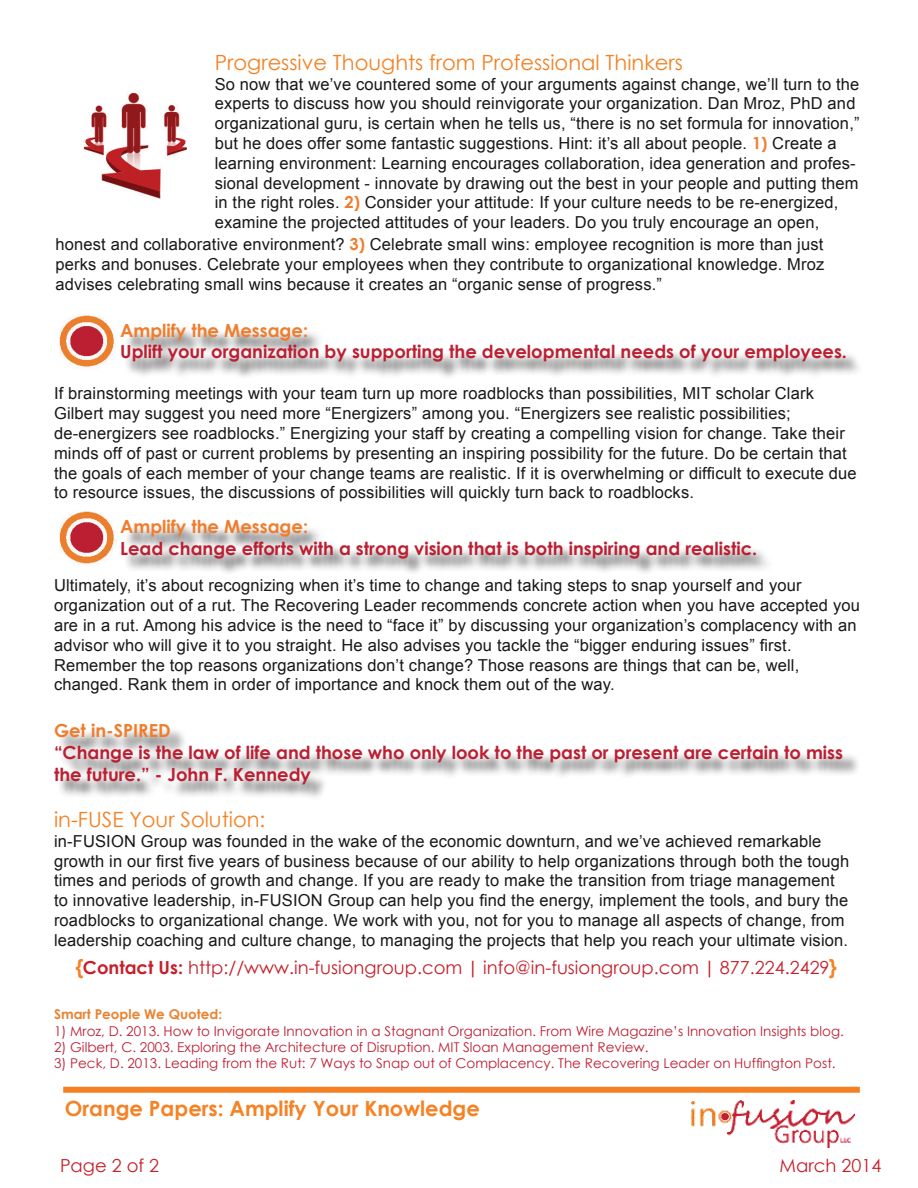
<style>
.page{position:relative;width:918px;height:1188px;background:#fff}
.page>*{position:absolute;margin:0;border:0;box-sizing:border-box;transform-origin:0 0}
.t1{font:21px "Century Gothic";color:#f48123}
.t2{font:700 21px "Century Gothic";color:#f58225}
.t3{font:700 18px/21.6px "Century Gothic";color:#bc1f32}
.t4{font:18px "Century Gothic";color:#c6202b}
.t5{font:700 18px "Century Gothic";color:#ef7d2d}
.t6{font:16.5px/19.8px "Arial";letter-spacing:.01em;color:#181818}
.t7{font:13.5px "Century Gothic";color:#bc1f32}
.t8{font:700 13.5px "Century Gothic";color:#eb8230}
.s1{font-family:"Century Gothic";font-weight:700;color:#ef7d2d}
.s2{font-weight:700;font-size:21px;color:#f58225}
.s3{font-weight:700}
</style>
<div class="page">
<img style="left:59px;top:315px;width:57px;height:53px">
<div style="left:124px;top:326px;width:740px;height:53px;background:#231f20;opacity:.75"></div>
<div style="left:63px;top:1087px;width:797px;height:6px;background:#f57f23"></div>
<img style="left:692px;top:1100px;width:163px;height:47px">
<img style="left:59px;top:512px;width:57px;height:53px">
<div style="left:124px;top:522px;width:650px;height:54px;background:#231f20;opacity:.75"></div>
<img style="left:83px;top:93px;width:104px;height:106px">
<div style="left:57px;top:727px;width:803px;height:75px;background:#231f20;opacity:.75"></div>
<p class="t1" style="left:215px;top:47px;width:470px">Progressive Thoughts from Professional Thinkers</p>
<p class="t6" style="left:215px;top:74px;width:646px">So now that we’ve countered some of your arguments against change, we’ll turn to the experts to discuss how you should reinvigorate your organization. Dan Mroz, PhD and organizational guru, is certain when he tells us, “there is no set formula for innovation,” but he does offer some fantastic suggestions. Hint: it’s all about people. <span class="s1">1)</span> Create a learning environment: Learning encourages collaboration, idea generation and profes&shy;sional development - innovate by drawing out the best in your people and putting them in the right roles. <span class="s1">2)</span> Consider your attitude: If your culture needs to be re-energized, examine the projected attitudes of your leaders. Do you truly encourage an open,</p>
<p class="t6" style="left:56px;top:235px;width:770px;text-align:justify">honest and collaborative environment? <span class="s1">3)</span> Celebrate small wins: employee recognition is more than just perks and bonuses. Celebrate your employees when they contribute to organizational knowledge. Mroz advises celebrating small wins because it creates an “organic sense of progress.”</p>
<p class="t5" style="left:120px;top:317px;width:189px">Amplify the Message:</p>
<p class="t3" style="left:120px;top:340px;width:728px">Uplift your organization by supporting the developmental needs of your employees.</p>
<p class="t6" style="left:54px;top:384px;width:804px">If brainstorming meetings with your team turn up more roadblocks than possibilities, MIT scholar Clark Gilbert may suggest you need more “Energizers” among you. “Energizers see realistic possibilities; de-energizers see roadblocks.” Energizing your staff by creating a compelling vision for change. Take their minds off of past or current problems by presenting an inspiring possibility for the future. Do be certain that the goals of each member of your change teams are realistic. If it is overwhelming or difficult to execute due to resource issues, the discussions of possibilities will quickly turn back to roadblocks.</p>
<p class="t5" style="left:120px;top:513px;width:189px">Amplify the Message:</p>
<p class="t3" style="left:120px;top:537px;width:639px">Lead change efforts with a strong vision that is both inspiring and realistic.</p>
<p class="t6" style="left:54px;top:576px;width:808px">Ultimately, it’s about recognizing when it’s time to change and taking steps to snap yourself and your organization out of a rut. The Recovering Leader recommends concrete action when you have accepted you are in a rut. Among his advice is the need to “face it” by discussing your organization’s complacency with an advisor who will give it to you straight. He also advises you tackle the “bigger enduring issues” first.<br>Remember the top reasons organizations don’t change? Those reasons are things that can be, well, changed. Rank them in order of importance and knock them out of the way.</p>
<p class="t5" style="left:54px;top:717px;width:118px">Get in-SPIRED</p>
<p class="t3" style="left:54px;top:741px;width:791px">“Change is the law of life and those who only look to the past or present are certain to miss the future.” - John F. Kennedy</p>
<p class="t1" style="left:54px;top:805px;width:213px">in-FUSE Your Solution:</p>
<p class="t6" style="left:54px;top:831px;width:797px">in-FUSION Group was founded in the wake of the economic downturn, and we’ve achieved remarkable growth in our first five years of business because of our ability to help organizations through both the tough times and periods of growth and change. If you are ready to make the transition from triage management to innovative leadership, in-FUSION Group can help you find the energy, implement the tools, and bury the roadblocks to organizational change. We work with you, not for you to manage all aspects of change, from leadership coaching and culture change, to managing the projects that help you reach your ultimate vision.</p>
<p class="t4" style="left:76px;top:955px;width:762px"><span class="s2">{</span><span class="s3">Contact Us:</span> http://www.in-fusiongroup.com <span class="s3">|</span> info@in-fusiongroup.com <span class="s3">|</span> 877.224.2429<span class="s2">}</span></p>
<p class="t8" style="left:54px;top:1004px;width:170px">Smart People We Quoted:</p>
<p class="t7" style="left:54px;top:1021px;width:791px">1) Mroz, D. 2013. How to Invigorate Innovation in a Stagnant Organization. From Wire Magazine’s Innovation Insights blog.</p>
<p class="t7" style="left:54px;top:1038px;width:596px">2) Gilbert, C. 2003. Exploring the Architecture of Disruption. MIT Sloan Management Review.</p>
<p class="t7" style="left:54px;top:1054px;width:783px">3) Peck, D. 2013. Leading from the Rut: 7 Ways to Snap out of Complacency. The Recovering Leader on Huffington Post.</p>
<p class="t2" style="left:65px;top:1092px;width:416px">Orange Papers: Amplify Your Knowledge</p>
<p class="t4" style="left:60px;top:1153px;width:101px">Page 2 of 2</p>
<p class="t4" style="left:780px;top:1153px;width:103px">March 2014</p>
</div>
